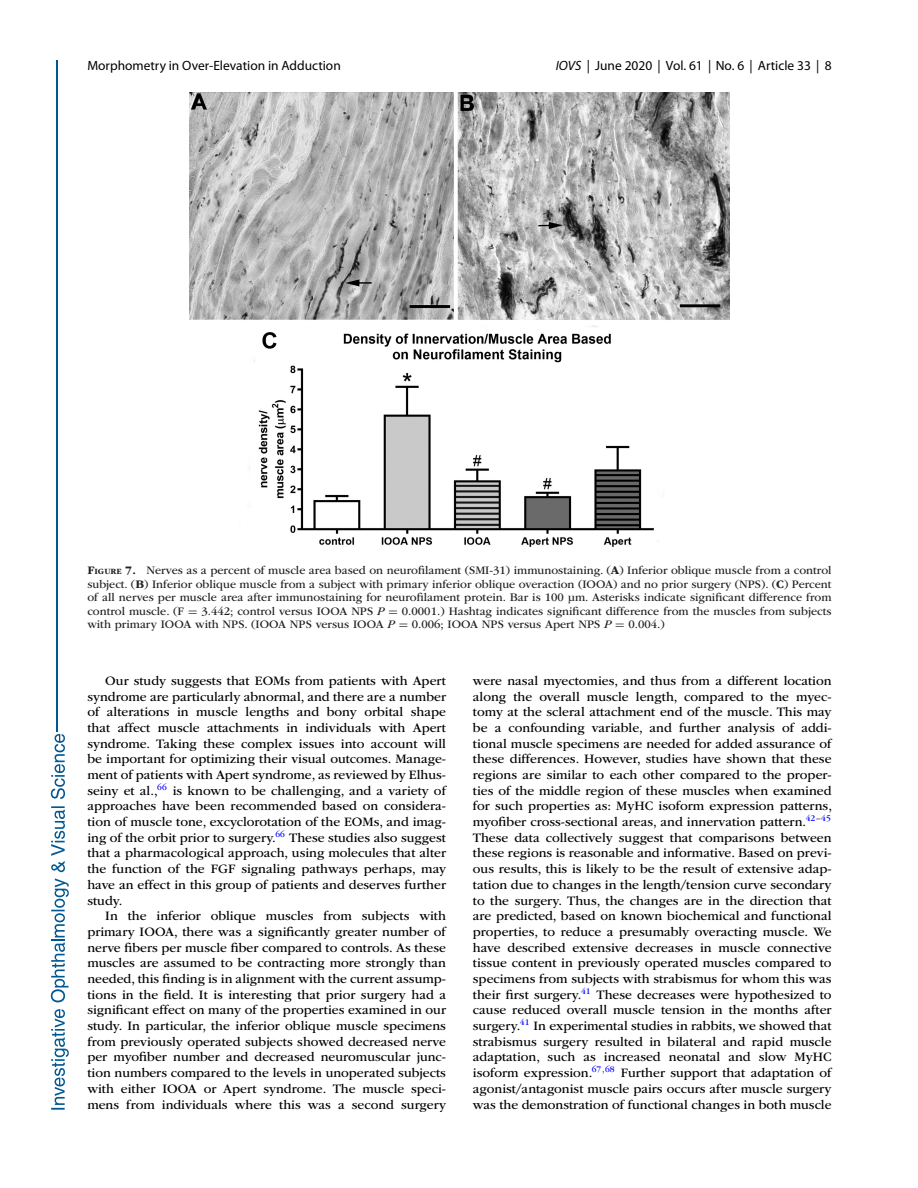
<style>
.page{position:relative;width:918px;height:1188px;background:#fff}
.page>*{position:absolute;margin:0;border:0;box-sizing:border-box;transform-origin:0 0}
.t1{font:13.5px/15.8px "ITC Garamond Std";color:#000;text-align:justify}
.t2{font:13.5px "Myriad Pro";color:#000}
.t3{font:12px/13.5px "ITC Garamond Std";color:#231f20;text-align:justify}
.s1{font-style:italic}
.s2{font-weight:700}
.s3{font-weight:700;font-size:8.4px}
.s4{font-family:"MTSY"}
</style>
<div class="page">
<hr style="left:57px;top:60px;width:1px;height:672px;background:#005892">
<svg style="left:51px;top:734px;width:18px;height:376px"></svg>
<img style="left:189px;top:92px;width:540px;height:454px">
<p class="t2" style="left:87px;top:57px;width:255px">Morphometry in Over-Elevation in Adduction</p>
<p class="t2" style="left:556px;top:57px;width:277px"><span class="s1">IOVS</span> | June 2020 | Vol. 61 | No. 6 | Article 33 | 8</p>
<p class="t3" style="left:87px;top:565px;width:746px"><span class="s2">F</span><span class="s3">IGURE</span> <span class="s2">7.</span> Nerves as a percent of muscle area based on neurofilament (SMI-31) immunostaining. (<span class="s2">A</span>) Inferior oblique muscle from a control subject. (<span class="s2">B</span>) Inferior oblique muscle from a subject with primary inferior oblique overaction (IOOA) and no prior surgery (NPS). (<span class="s2">C</span>) Percent of all nerves per muscle area after immunostaining for neurofilament protein. Bar is 100 μm. Asterisks indicate significant difference from control muscle. (F <span class="s4">=</span> 3.442; control versus IOOA NPS <span class="s1">P</span> <span class="s4">=</span> 0.0001.) Hashtag indicates significant difference from the muscles from subjects with primary IOOA with NPS. (IOOA NPS versus IOOA <span class="s1">P</span> <span class="s4">=</span> 0.006; IOOA NPS versus Apert NPS <span class="s1">P</span> <span class="s4">=</span> 0.004.)</p>
<p class="t1" style="left:87px;top:674px;width:360px;text-indent:18px">Our study suggests that EOMs from patients with Apert syndrome are particularly abnormal, and there are a number of alterations in muscle lengths and bony orbital shape that affect muscle attachments in individuals with Apert syndrome. Taking these complex issues into account will be important for optimizing their visual outcomes. Manage&shy;ment of patients with Apert syndrome, as reviewed by Elhus&shy;seiny et al.,<sup>66</sup> is known to be challenging, and a variety of approaches have been recommended based on considera&shy;tion of muscle tone, excyclorotation of the EOMs, and imag&shy;ing of the orbit prior to surgery.<sup>66</sup> These studies also suggest that a pharmacological approach, using molecules that alter the function of the FGF signaling pathways perhaps, may have an effect in this group of patients and deserves further study.</p>
<p class="t1" style="left:87px;top:909px;width:360px;text-indent:18px">In the inferior oblique muscles from subjects with primary IOOA, there was a significantly greater number of nerve fibers per muscle fiber compared to controls. As these muscles are assumed to be contracting more strongly than needed, this finding is in alignment with the current assump&shy;tions in the field. It is interesting that prior surgery had a significant effect on many of the properties examined in our study. In particular, the inferior oblique muscle specimens from previously operated subjects showed decreased nerve per myofiber number and decreased neuromuscular junc&shy;tion numbers compared to the levels in unoperated subjects with either IOOA or Apert syndrome. The muscle speci&shy;mens from individuals where this was a second surgery</p>
<p class="t1" style="left:473px;top:674px;width:361px">were nasal myectomies, and thus from a different location along the overall muscle length, compared to the myec&shy;tomy at the scleral attachment end of the muscle. This may be a confounding variable, and further analysis of addi&shy;tional muscle specimens are needed for added assurance of these differences. However, studies have shown that these regions are similar to each other compared to the proper&shy;ties of the middle region of these muscles when examined for such properties as: MyHC isoform expression patterns, myofiber cross-sectional areas, and innervation pattern.<sup>42</sup><sup>–</sup><sup>45<br></sup>These data collectively suggest that comparisons between these regions is reasonable and informative. Based on previ&shy;ous results, this is likely to be the result of extensive adap&shy;tation due to changes in the length/tension curve secondary to the surgery. Thus, the changes are in the direction that are predicted, based on known biochemical and functional properties, to reduce a presumably overacting muscle. We have described extensive decreases in muscle connective tissue content in previously operated muscles compared to specimens from subjects with strabismus for whom this was their first surgery.<sup>41</sup> These decreases were hypothesized to cause reduced overall muscle tension in the months after surgery.<sup>41</sup> In experimental studies in rabbits, we showed that strabismus surgery resulted in bilateral and rapid muscle adaptation, such as increased neonatal and slow MyHC isoform expression.<sup>67</sup><sup>,</sup><sup>68</sup> Further support that adaptation of agonist/antagonist muscle pairs occurs after muscle surgery was the demonstration of functional changes in both muscle</p>
</div>
